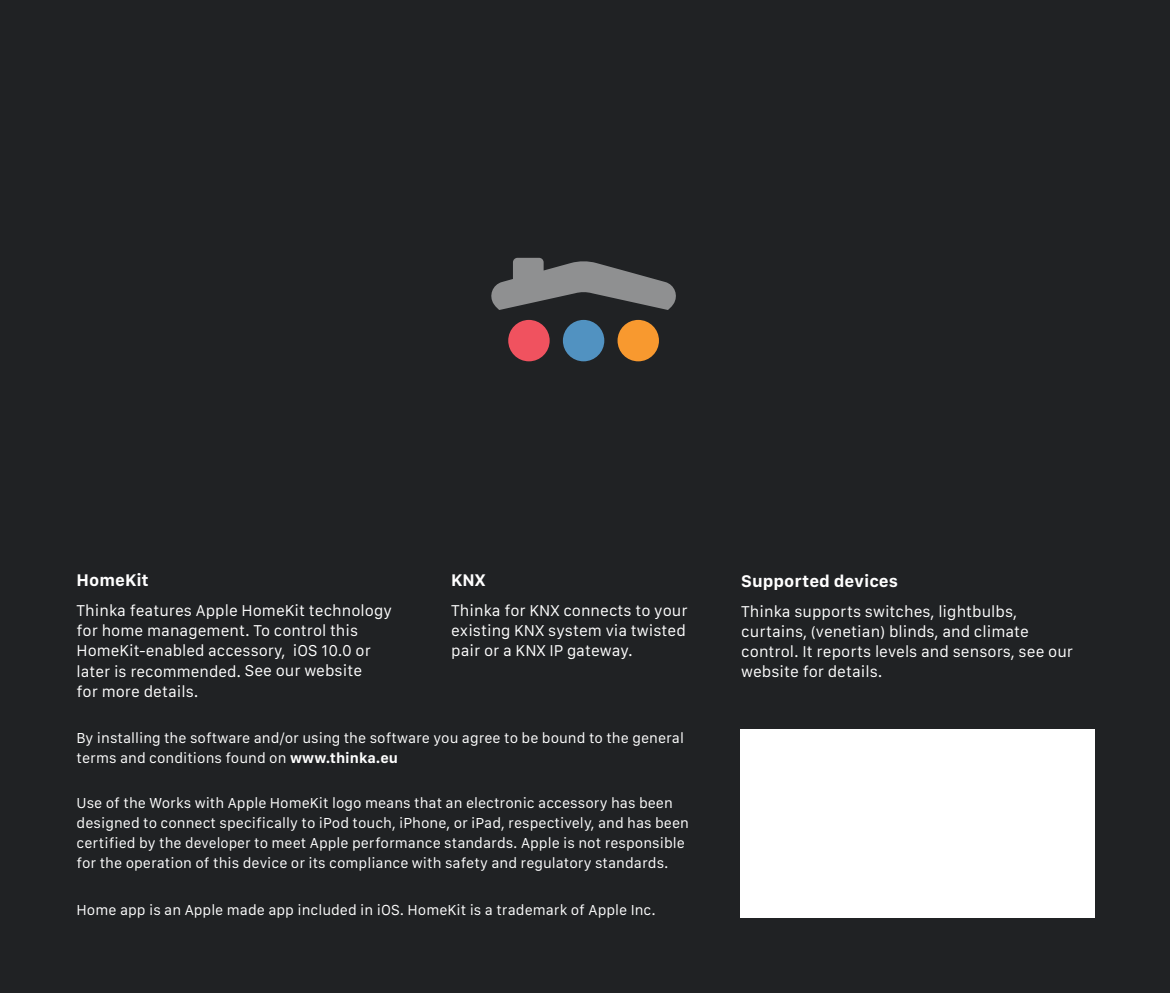
<style>
.page{position:relative;width:1170px;height:993px;background:#fff}
.page>*{position:absolute;margin:0;border:0;box-sizing:border-box;transform-origin:0 0}
.t1{font:700 17.5px "San Francisco Text";color:#fff}
.t2{font:16.25px/20px "San Francisco Text";color:#fff}
.t3{font:15px/20px "San Francisco Text";color:#fff}
.s1{font-weight:700}
</style>
<div class="page">
<div style="left:0;top:0;width:1169px;height:992px;background:#202224"></div>
<div style="left:740px;top:729px;width:354px;height:188px;background:#fff"></div>
<div style="left:617px;top:320px;width:42px;height:41px;background:#f8992f;border-radius:50%"></div>
<div style="left:563px;top:320px;width:41px;height:41px;background:#5192c1;border-radius:50%"></div>
<div style="left:508px;top:320px;width:41px;height:41px;background:#f0525f;border-radius:50%"></div>
<svg style="left:491px;top:258px;width:184px;height:52px"></svg>
<p class="t1" style="left:77px;top:569px;width:74px">HomeKit</p>
<p class="t2" style="left:77px;top:602px;width:317px">Thinka features Apple HomeKit technology for home management. To control this HomeKit-enabled accessory, iOS 10.0 or later is recommended. See our website<br>for more details.</p>
<p class="t1" style="left:451px;top:569px;width:36px">KNX</p>
<p class="t2" style="left:451px;top:602px;width:238px;text-align:justify">Thinka for KNX connects to your existing KNX system via twisted pair or a KNX IP gateway.</p>
<p class="t3" style="left:77px;top:728px;width:608px">By installing the software and/or using the software you agree to be bound to the general terms and conditions found on <span class="s1">www.thinka.eu</span></p>
<p class="t3" style="left:77px;top:793px;width:614px">Use of the Works with Apple HomeKit logo means that an electronic accessory has been designed to connect specifically to iPod touch, iPhone, or iPad, respectively, and has been certified by the developer to meet Apple performance standards. Apple is not responsible for the operation of this device or its compliance with safety and regulatory standards.</p>
<p class="t3" style="left:77px;top:901px;width:580px">Home app is an Apple made app included in iOS. HomeKit is a trademark of Apple Inc.</p>
<p class="t1" style="left:741px;top:569px;width:158px">Supported devices</p>
<p class="t2" style="left:741px;top:602px;width:333px">Thinka supports switches, lightbulbs, curtains, (venetian) blinds, and climate control. It reports levels and sensors, see our website for details.</p>
</div>
